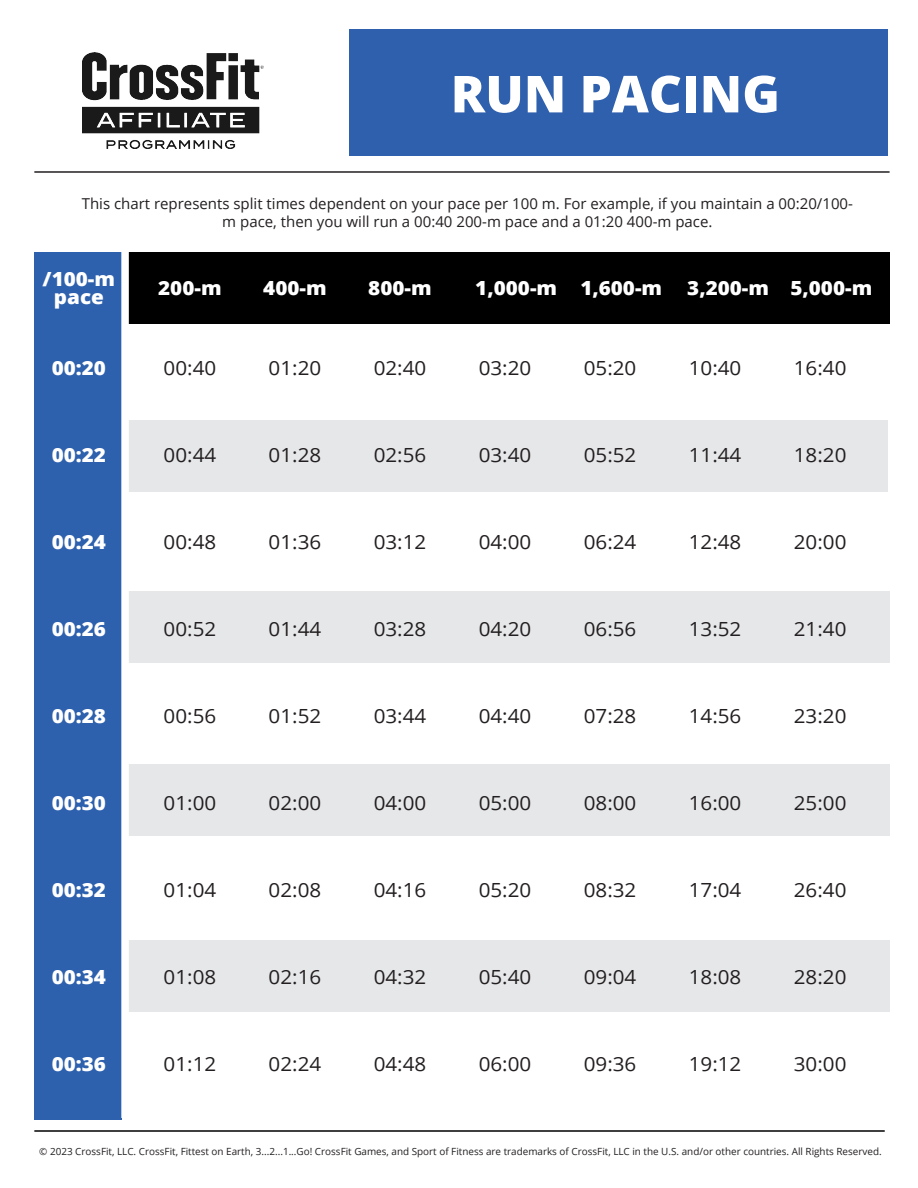
<style>
.page{position:relative;width:918px;height:1188px;background:#fff}
.page>*{position:absolute;margin:0;border:0;box-sizing:border-box;transform-origin:0 0}
.t1{font:800 51px "Open Sans";color:#fff}
.t2{font:19.5px "Open Sans";color:#231f20;scale:1.06 1}
.t3{font:800 19.5px "Open Sans";color:#fff;scale:1.06 1}
.t4{font:15px/18px "Open Sans";color:#231f20;text-align:center}
.t5{font:9.9px "Open Sans";color:#231f20}
</style>
<div class="page">
<img style="left:83px;top:52px;width:181px;height:96px">
<hr style="left:34px;top:171px;width:856px;height:2px;background:#231f20">
<div style="left:38px;top:940px;width:852px;height:71px;background:#e6e7e9"></div>
<div style="left:38px;top:764px;width:852px;height:71px;background:#e6e7e9"></div>
<div style="left:38px;top:592px;width:852px;height:71px;background:#e6e7e9"></div>
<div style="left:36px;top:420px;width:852px;height:72px;background:#e6e7e9"></div>
<div style="left:36px;top:252px;width:854px;height:71px;background:#000"></div>
<div style="left:34px;top:252px;width:88px;height:868px;background:#2d60ad"></div>
<div style="left:121px;top:246px;width:8px;height:872px;background:#fff"></div>
<hr style="left:34px;top:1130px;width:851px;height:2px;background:#000">
<div style="left:349px;top:30px;width:539px;height:126px;background:#2f60ad"></div>
<p class="t1" style="left:451px;top:55px;width:331px">RUN PACING</p>
<p class="t4" style="left:82px;top:194px;width:773px">This chart represents split times dependent on your pace per 100 m. For example, if you maintain a 00:20/100- m pace, then you will run a 00:40 200-m pace and a 01:20 400-m pace.</p>
<p class="t3" style="left:43px;top:264px;width:70px">/100-m</p>
<p class="t3" style="left:54px;top:282px;width:49px">pace</p>
<p class="t3" style="left:158px;top:273px;width:61px">200-m</p>
<p class="t3" style="left:263px;top:273px;width:61px">400-m</p>
<p class="t3" style="left:368px;top:273px;width:61px">800-m</p>
<p class="t3" style="left:475px;top:273px;width:79px">1,000-m</p>
<p class="t3" style="left:580px;top:273px;width:79px">1,600-m</p>
<p class="t3" style="left:687px;top:273px;width:79px">3,200-m</p>
<p class="t3" style="left:790px;top:273px;width:79px">5,000-m</p>
<p class="t3" style="left:52px;top:353px;width:53px">00:20</p>
<p class="t2" style="left:164px;top:355px;width:51px">00:40</p>
<p class="t2" style="left:269px;top:355px;width:51px">01:20</p>
<p class="t2" style="left:374px;top:355px;width:51px">02:40</p>
<p class="t2" style="left:479px;top:355px;width:51px">03:20</p>
<p class="t2" style="left:584px;top:355px;width:51px">05:20</p>
<p class="t2" style="left:689px;top:355px;width:51px">10:40</p>
<p class="t2" style="left:794px;top:355px;width:51px">16:40</p>
<p class="t3" style="left:52px;top:440px;width:53px">00:22</p>
<p class="t2" style="left:164px;top:442px;width:51px">00:44</p>
<p class="t2" style="left:269px;top:442px;width:51px">01:28</p>
<p class="t2" style="left:374px;top:442px;width:51px">02:56</p>
<p class="t2" style="left:479px;top:442px;width:51px">03:40</p>
<p class="t2" style="left:584px;top:442px;width:51px">05:52</p>
<p class="t2" style="left:689px;top:442px;width:51px">11:44</p>
<p class="t2" style="left:794px;top:442px;width:51px">18:20</p>
<p class="t3" style="left:52px;top:527px;width:53px">00:24</p>
<p class="t2" style="left:164px;top:529px;width:51px">00:48</p>
<p class="t2" style="left:269px;top:529px;width:51px">01:36</p>
<p class="t2" style="left:374px;top:529px;width:51px">03:12</p>
<p class="t2" style="left:479px;top:529px;width:51px">04:00</p>
<p class="t2" style="left:584px;top:529px;width:51px">06:24</p>
<p class="t2" style="left:689px;top:529px;width:51px">12:48</p>
<p class="t2" style="left:794px;top:529px;width:51px">20:00</p>
<p class="t3" style="left:52px;top:614px;width:53px">00:26</p>
<p class="t2" style="left:164px;top:616px;width:51px">00:52</p>
<p class="t2" style="left:269px;top:616px;width:51px">01:44</p>
<p class="t2" style="left:374px;top:616px;width:51px">03:28</p>
<p class="t2" style="left:479px;top:616px;width:51px">04:20</p>
<p class="t2" style="left:584px;top:616px;width:51px">06:56</p>
<p class="t2" style="left:689px;top:616px;width:51px">13:52</p>
<p class="t2" style="left:794px;top:616px;width:51px">21:40</p>
<p class="t3" style="left:52px;top:701px;width:53px">00:28</p>
<p class="t2" style="left:164px;top:703px;width:51px">00:56</p>
<p class="t2" style="left:269px;top:703px;width:51px">01:52</p>
<p class="t2" style="left:374px;top:703px;width:51px">03:44</p>
<p class="t2" style="left:479px;top:703px;width:51px">04:40</p>
<p class="t2" style="left:584px;top:703px;width:51px">07:28</p>
<p class="t2" style="left:689px;top:703px;width:51px">14:56</p>
<p class="t2" style="left:794px;top:703px;width:51px">23:20</p>
<p class="t3" style="left:52px;top:788px;width:53px">00:30</p>
<p class="t2" style="left:164px;top:790px;width:51px">01:00</p>
<p class="t2" style="left:269px;top:790px;width:51px">02:00</p>
<p class="t2" style="left:374px;top:790px;width:51px">04:00</p>
<p class="t2" style="left:479px;top:790px;width:51px">05:00</p>
<p class="t2" style="left:584px;top:790px;width:51px">08:00</p>
<p class="t2" style="left:689px;top:790px;width:51px">16:00</p>
<p class="t2" style="left:794px;top:790px;width:51px">25:00</p>
<p class="t3" style="left:52px;top:875px;width:53px">00:32</p>
<p class="t2" style="left:164px;top:877px;width:51px">01:04</p>
<p class="t2" style="left:269px;top:877px;width:51px">02:08</p>
<p class="t2" style="left:374px;top:877px;width:51px">04:16</p>
<p class="t2" style="left:479px;top:877px;width:51px">05:20</p>
<p class="t2" style="left:584px;top:877px;width:51px">08:32</p>
<p class="t2" style="left:689px;top:877px;width:51px">17:04</p>
<p class="t2" style="left:794px;top:877px;width:51px">26:40</p>
<p class="t3" style="left:52px;top:962px;width:53px">00:34</p>
<p class="t2" style="left:164px;top:964px;width:51px">01:08</p>
<p class="t2" style="left:269px;top:964px;width:51px">02:16</p>
<p class="t2" style="left:374px;top:964px;width:51px">04:32</p>
<p class="t2" style="left:479px;top:964px;width:51px">05:40</p>
<p class="t2" style="left:584px;top:964px;width:51px">09:04</p>
<p class="t2" style="left:689px;top:964px;width:51px">18:08</p>
<p class="t2" style="left:794px;top:964px;width:51px">28:20</p>
<p class="t3" style="left:52px;top:1049px;width:53px">00:36</p>
<p class="t2" style="left:164px;top:1051px;width:51px">01:12</p>
<p class="t2" style="left:269px;top:1051px;width:51px">02:24</p>
<p class="t2" style="left:374px;top:1051px;width:51px">04:48</p>
<p class="t2" style="left:479px;top:1051px;width:51px">06:00</p>
<p class="t2" style="left:584px;top:1051px;width:51px">09:36</p>
<p class="t2" style="left:689px;top:1051px;width:51px">19:12</p>
<p class="t2" style="left:794px;top:1051px;width:51px">30:00</p>
<p class="t5" style="left:39px;top:1145px;width:844px">© 2023 CrossFit, LLC. CrossFit, Fittest on Earth, 3...2...1...Go! CrossFit Games, and Sport of Fitness are trademarks of CrossFit, LLC in the U.S. and/or other countries. All Rights Reserved.</p>
</div>
